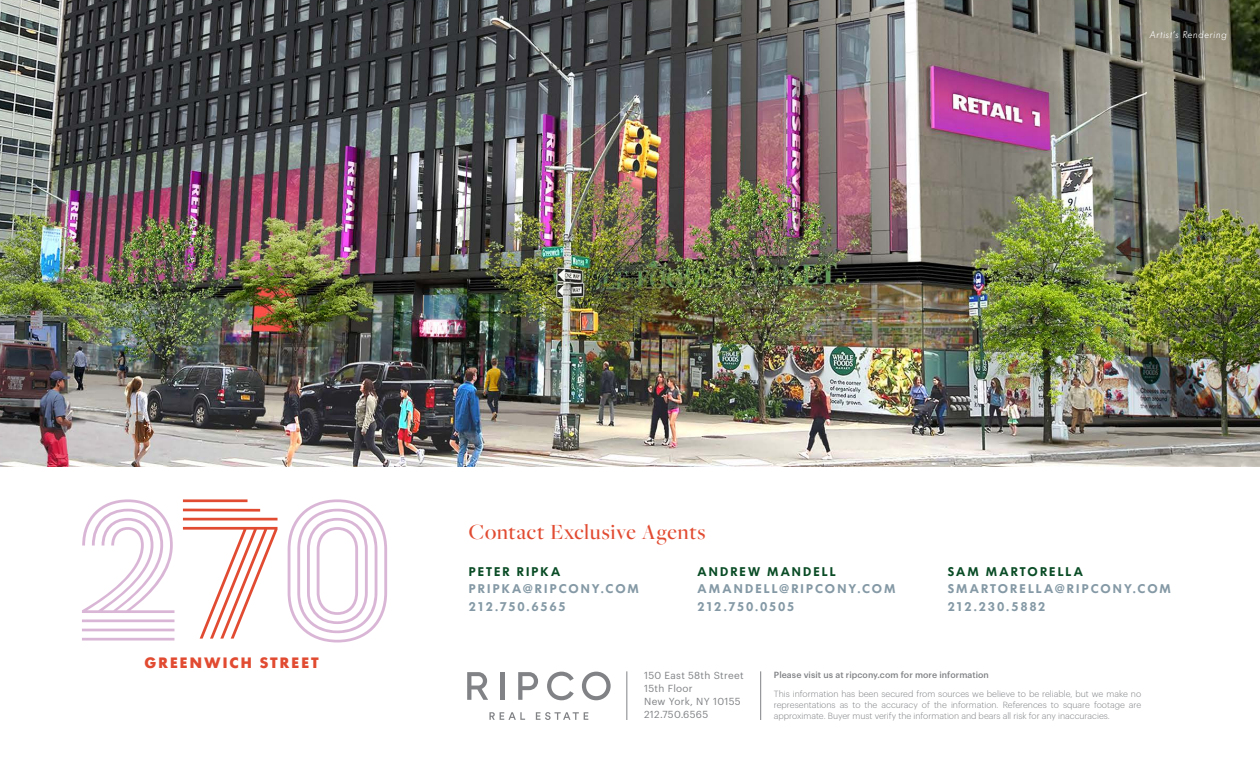
<style>
.page{position:relative;width:1260px;height:765px;background:#fff}
.page>*{position:absolute;margin:0;border:0;box-sizing:border-box;transform-origin:0 0}
.t1{font:500 22.5px "Freight Big Pro";letter-spacing:.025em;color:#e14b31}
.t2{font:700 14.88px "Futura BQ";letter-spacing:.14em;color:#e14b31}
.t3{font:600 12.5px/17.5px "Futura BQ";letter-spacing:.16em;color:#8499a5}
.t4{font:600 12.5px "Futura BQ";letter-spacing:.165em;color:#0a4c26}
.t5{font:10px/13.1px "Graphik";letter-spacing:.03em;color:#808285}
.t6{font:italic 300 10px "Futura BQ";letter-spacing:.075em;color:#fff}
.t7{font:300 8.75px/11.2px "Graphik";color:#808285;text-align:justify}
.t8{font:500 8.75px "Graphik";letter-spacing:.01em;color:#808285}
</style>
<div class="page">
<img style="left:0;top:0;width:1260px;height:467px">
<svg style="left:82px;top:499px;width:92px;height:142px"></svg>
<svg style="left:288px;top:499px;width:99px;height:143px"></svg>
<svg style="left:183px;top:499px;width:95px;height:140px"></svg>
<hr style="left:627px;top:671px;width:1px;height:49px;background:#808285">
<hr style="left:760px;top:671px;width:1px;height:49px;background:#808285">
<svg style="left:489px;top:712px;width:36px;height:8px"></svg>
<svg style="left:536px;top:712px;width:52px;height:8px"></svg>
<svg style="left:467px;top:672px;width:21px;height:28px"></svg>
<hr style="left:500px;top:672px;width:4px;height:28px;background:#808285">
<svg style="left:547px;top:672px;width:27px;height:28px"></svg>
<svg style="left:582px;top:672px;width:29px;height:28px"></svg>
<svg style="left:518px;top:672px;width:20px;height:28px"></svg>
<p class="t6" style="left:1150px;top:28px;width:79px">Artist’s Rendering</p>
<h2 class="t2" style="left:145px;top:653px;width:176px">GREENWICH STREET</h2>
<h1 class="t1" style="left:469px;top:517px;width:238px">Contact Exclusive Agents</h1>
<h3 class="t4" style="left:469px;top:563px;width:93px">PETER RIPKA</h3>
<h3 class="t3" style="left:469px;top:580px;width:172px">PRIPKA@RIPCONY.COM<br>212.750.6565</h3>
<h3 class="t4" style="left:698px;top:563px;width:140px">ANDREW MANDELL</h3>
<h3 class="t3" style="left:698px;top:580px;width:199px">AMANDELL@RIPCONY.COM<br>212.750.0505</h3>
<h3 class="t4" style="left:948px;top:563px;width:137px">SAM MARTORELLA</h3>
<h3 class="t3" style="left:948px;top:580px;width:225px">SMARTORELLA@RIPCONY.COM<br>212.230.5882</h3>
<p class="t5" style="left:644px;top:668px;width:101px">150 East 58th Street<br>15th Floor<br>New York, NY 10155<br>212.750.6565</p>
<p class="t8" style="left:774px;top:668px;width:217px">Please visit us at ripcony.com for more information</p>
<p class="t7" style="left:774px;top:687px;width:369px">This information has been secured from sources we believe to be reliable, but we make no representations as to the accuracy of the information. References to square footage are approximate. Buyer must verify the information and bears all risk for any inaccuracies.</p>
</div>
